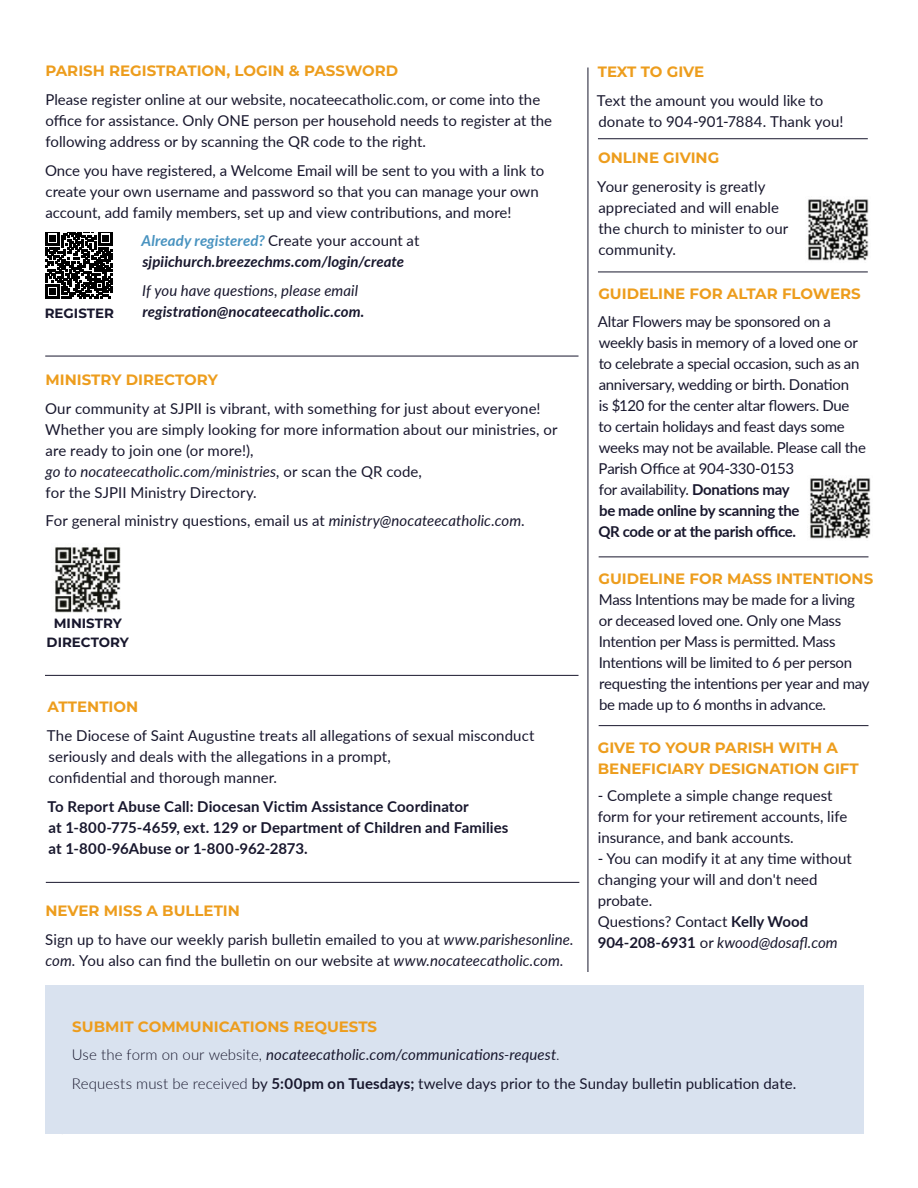
<style>
.page{position:relative;width:918px;height:1188px;background:#fff}
.page>*{position:absolute;margin:0;border:0;box-sizing:border-box;transform-origin:0 0}
.t1{font:15px/21px "Srjssw Lato";color:#18172d}
.t2{font:15px/21px "Srjssw Lato";letter-spacing:-.02em;color:#18172d}
.t3{font:700 15px/21px "Montserrat";color:#ed9d1d}
.t4{font:italic 15px "Xyplyn Lato";letter-spacing:.005em;color:#18172d}
.t5{font:700 15px/21px "Ryrrxm Lato";letter-spacing:.005em;color:#18172d}
.t6{font:italic 700 15px "Lato";letter-spacing:.005em;color:#18172d}
.t7{font:700 15px "Rbrbtv Lato";letter-spacing:.005em;color:#18172d}
.t8{font:italic 15px "Qwxnnc Lato";letter-spacing:.005em;color:#18172d}
.t9{font:700 15px "Rbrbtv Lato";letter-spacing:-.015em;color:#18172d}
.t10{font:700 15px "Ryrrxm Lato";letter-spacing:-.015em;color:#18172d}
.t11{font:700 13.35px/18.8px "Montserrat";color:#18172d;text-align:center}
.s1{font-family:"Lato";font-weight:700;font-style:italic;color:#4993c0}
.s2{font-family:"Srjssw Lato";font-style:normal}
.s3{font-family:"Qwxnnc Lato";font-style:italic}
.s4{font-family:"Rbrbtv Lato";font-weight:700}
.s5{font-family:"Ryrrxm Lato";font-weight:700}
.s6{font-family:"Ryrrxm Lato";font-weight:700;font-style:normal}
.s7{font-family:"Lato";font-weight:300;font-style:normal}
.s8{font-family:"Lato";font-weight:300}
.s9{font-family:"Dswmfy Lato"}
</style>
<div class="page">
<div style="left:45px;top:985px;width:819px;height:149px;background:#d9e2ef"></div>
<img style="left:809px;top:478px;width:62px;height:61px">
<hr style="left:588px;top:68px;width:1px;height:904px;background:#18172d">
<hr style="left:598px;top:272px;width:270px;height:1px;background:#18172d">
<hr style="left:598px;top:138px;width:270px;height:1px;background:#18172d">
<hr style="left:599px;top:556px;width:270px;height:1px;background:#18172d">
<hr style="left:599px;top:725px;width:270px;height:1px;background:#18172d">
<hr style="left:45px;top:675px;width:534px;height:1px;background:#18172d">
<hr style="left:45px;top:356px;width:534px;height:1px;background:#18172d">
<img style="left:808px;top:199px;width:61px;height:62px">
<svg style="left:45px;top:232px;width:67px;height:66px"></svg>
<hr style="left:46px;top:882px;width:533px;height:1px;background:#18172d">
<img style="left:54px;top:547px;width:67px;height:66px">
<p class="t3" style="left:46px;top:60px;width:354px">PARISH REGISTRATION, LOGIN &amp; PASSWORD</p>
<p class="t1" style="left:45px;top:88px;width:508px">Please register online at our website, nocateecatholic.com, or come into the office for assistance. Only ONE person per household needs to register at the following address or by scanning the QR code to the right.</p>
<p class="t1" style="left:45px;top:159px;width:501px">Once you have registered, a Welcome Email will be sent to you with a link to create your own username and password so that you can manage your own account, add family members, set up and view contributions, and more!</p>
<p class="t1" style="left:142px;top:230px;width:279px"><span class="s1">Already registered?</span> Create your account at</p>
<p class="t6" style="left:142px;top:251px;width:263px">sjpiichurch.breezechms.com/login/create</p>
<p class="t4" style="left:142px;top:279px;width:217px">If you have questions, please email</p>
<p class="t6" style="left:143px;top:300px;width:223px">registration@nocateecatholic.com.</p>
<p class="t11" style="left:45px;top:303px;width:71px">REGISTER</p>
<p class="t3" style="left:46px;top:369px;width:174px">MINISTRY DIRECTORY</p>
<p class="t1" style="left:45px;top:397px;width:514px">Our community at SJPII is vibrant, with something for just about everyone!<br>Whether you are simply looking for more information about our ministries, or are ready to join one (or more!),</p>
<p class="t8" style="left:46px;top:461px;width:378px">go to nocateecatholic.com/ministries, <span class="s2">or scan the QR code,</span></p>
<p class="t1" style="left:45px;top:477px;width:481px;line-height:28.5px">for the SJPII Ministry Directory.<br>For general ministry questions, email us at <span class="s3">ministry@nocateecatholic.com</span>.</p>
<p class="t11" style="left:47px;top:614px;width:84px">MINISTRY<br>DIRECTORY</p>
<p class="t3" style="left:48px;top:696px;width:92px">ATTENTION</p>
<p class="t1" style="left:47px;top:724px;width:489px">The Diocese of Saint Augustine treats all allegations of sexual misconduct seriously and deals with the allegations in a prompt,<br>confidential and thorough manner.</p>
<p class="t7" style="left:47px;top:795px;width:423px">To Report Abuse Call: Diocesan Victim Assistance Coordinator</p>
<p class="t5" style="left:49px;top:816px;width:461px">at 1-800-775-4659, ext. 129 or Department of Children and Families at 1-800-96Abuse or 1-800-962-2873.</p>
<p class="t3" style="left:46px;top:899px;width:196px">NEVER MISS A BULLETIN</p>
<p class="t1" style="left:45px;top:928px;width:530px">Sign up to have our weekly parish bulletin emailed to you at <span class="s3">www.parishesonline. com.</span> You also can find the bulletin on our website at <span class="s3">www.nocateecatholic.com.</span></p>
<p class="t3" style="left:598px;top:61px;width:108px">TEXT TO GIVE</p>
<p class="t1" style="left:597px;top:89px;width:248px">Text the amount you would like to donate to 904-901-7884. Thank you!</p>
<p class="t3" style="left:598px;top:146px;width:123px">ONLINE GIVING</p>
<p class="t1" style="left:597px;top:175px;width:193px">Your generosity is greatly appreciated and will enable the church to minister to our community.</p>
<p class="t3" style="left:598px;top:282px;width:264px">GUIDELINE FOR ALTAR FLOWERS</p>
<p class="t2" style="left:598px;top:311px;width:270px">Altar Flowers may be sponsored on a weekly basis in memory of a loved one or to celebrate a special occasion, such as an anniversary, wedding or birth. Donation<br>is $120 for the center altar flowers. Due<br>to certain holidays and feast days some weeks may not be available. Please call the Parish Office at 904-330-0153<br>for availability. <span class="s4">Donations may</span></p>
<p class="t10" style="left:599px;top:500px;width:202px">be made online by scanning the</p>
<p class="t9" style="left:598px;top:521px;width:199px">QR code or at the parish office.</p>
<p class="t3" style="left:598px;top:567px;width:276px">GUIDELINE FOR MASS INTENTIONS</p>
<p class="t2" style="left:599px;top:588px;width:272px">Mass Intentions may be made for a living or deceased loved one. Only one Mass Intention per Mass is permitted. Mass Intentions will be limited to 6 per person requesting the intentions per year and may be made up to 6 months in advance.</p>
<p class="t3" style="left:598px;top:736px;width:263px">GIVE TO YOUR PARISH WITH A<br>BENEFICIARY DESIGNATION GIFT</p>
<p class="t1" style="left:598px;top:785px;width:251px">- Complete a simple change request form for your retirement accounts, life insurance, and bank accounts.</p>
<p class="t1" style="left:598px;top:848px;width:255px">- You can modify it at any time without changing your will and don't need probate.<br>Questions? Contact <span class="s5">Kelly Wood</span></p>
<p class="t4" style="left:598px;top:932px;width:241px"><span class="s6">904-208-6931</span> <span class="s2">or</span> kwood@dosafl.com</p>
<p class="t3" style="left:72px;top:1015px;width:306px">SUBMIT COMMUNICATIONS REQUESTS</p>
<p class="t4" style="left:72px;top:1044px;width:489px"><span class="s7">Use the form on our website,</span> nocateecatholic.com/communications-request<span class="s7">.</span></p>
<p class="t1" style="left:72px;top:1072px;width:726px"><span class="s8">Requests must be received</span> <span class="s9">by</span> <span class="s5">5:00pm on Tuesdays;</span> twelve days prior to the Sunday bulletin publication date.</p>
</div>
